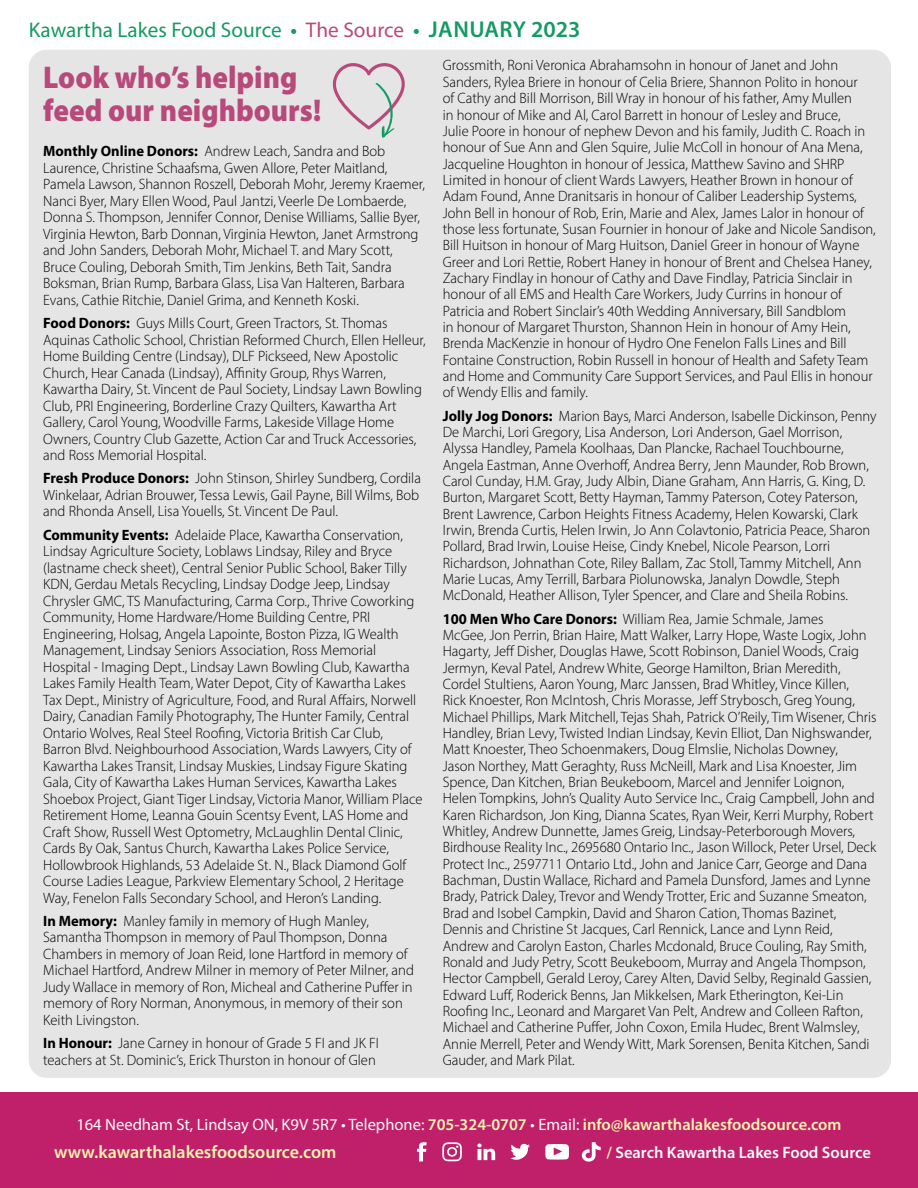
<style>
.page{position:relative;width:918px;height:1188px;background:#fff}
.page>*{position:absolute;margin:0;border:0;box-sizing:border-box;transform-origin:0 0}
.t1{font:900 31.5px/33px "Myriad Pro";color:#b8497b;scale:.92 1}
.t2{font:21.3px "Myriad Pro";color:#159a64}
.t3{font:600 18px "Myriad Pro";color:#faf5af}
.t4{font:16.5px "Myriad Pro";color:#fafbfb}
.t5{font:600 16.5px "Myriad Pro";color:#fafbfb}
.t6{font:300 15px/16.4px "Myriad Pro";color:#000}
.s1{font-weight:600}
.s2{color:#b8497b}
.s3{font-weight:600;font-size:23.1px}
.s4{font-weight:700}
.s5{font-weight:600;color:#faf5af}
.s6{color:#faf5af}
</style>
<div class="page">
<div style="left:0;top:1093px;width:918px;height:95px;background:#c01f69"></div>
<svg style="left:511px;top:1143px;width:19px;height:17px"></svg>
<svg style="left:477px;top:1144px;width:18px;height:16px"></svg>
<svg style="left:417px;top:1142px;width:10px;height:19px"></svg>
<svg style="left:545px;top:1144px;width:24px;height:16px"></svg>
<svg style="left:442px;top:1142px;width:20px;height:19px"></svg>
<svg style="left:582px;top:1142px;width:19px;height:20px"></svg>
<div style="left:29px;top:50px;width:862px;height:1028px;background:#e6e5e6;border-radius:18px"></div>
<svg style="left:333px;top:63px;width:72px;height:75px"></svg>
<h2 class="t2" style="left:29px;top:16px;width:553px">Kawartha Lakes Food Source <span class="s1">•</span> <span class="s2">The Source</span> <span class="s1">•</span> <span class="s3">JANUARY 2023</span></h2>
<h1 class="t1" style="left:43px;top:60px;width:304px">Look who’s helping feed our neighbours!</h1>
<p class="t6" style="left:43px;top:143px;width:383px"><span class="s4">Monthly Online Donors:</span> Andrew Leach, Sandra and Bob Laurence, Christine Schaafsma, Gwen Allore, Peter Maitland, Pamela Lawson, Shannon Roszell, Deborah Mohr, Jeremy Kraemer, Nanci Byer, Mary Ellen Wood, Paul Jantzi, Veerle De Lombaerde, Donna S. Thompson, Jennifer Connor, Denise Williams, Sallie Byer, Virginia Hewton, Barb Donnan, Virginia Hewton, Janet Armstrong and John Sanders, Deborah Mohr, Michael T. and Mary Scott, Bruce Couling, Deborah Smith, Tim Jenkins, Beth Tait, Sandra Boksman, Brian Rump, Barbara Glass, Lisa Van Halteren, Barbara Evans, Cathie Ritchie, Daniel Grima, and Kenneth Koski.</p>
<p class="t6" style="left:43px;top:315px;width:384px"><span class="s4">Food Donors:</span> Guys Mills Court, Green Tractors, St. Thomas Aquinas Catholic School, Christian Reformed Church, Ellen Helleur, Home Building Centre (Lindsay), DLF Pickseed, New Apostolic Church, Hear Canada (Lindsay), Affinity Group, Rhys Warren, Kawartha Dairy, St. Vincent de Paul Society, Lindsay Lawn Bowling Club, PRI Engineering, Borderline Crazy Quilters, Kawartha Art Gallery, Carol Young, Woodville Farms, Lakeside Village Home Owners, Country Club Gazette, Action Car and Truck Accessories, and Ross Memorial Hospital.</p>
<p class="t6" style="left:43px;top:470px;width:379px;text-align:justify"><span class="s4">Fresh Produce Donors:</span> John Stinson, Shirley Sundberg, Cordila Winkelaar, Adrian Brouwer, Tessa Lewis, Gail Payne, Bill Wilms, Bob and Rhonda Ansell, Lisa Youells, St. Vincent De Paul.</p>
<p class="t6" style="left:43px;top:526px;width:381px"><span class="s4">Community Events:</span> Adelaide Place, Kawartha Conservation, Lindsay Agriculture Society, Loblaws Lindsay, Riley and Bryce (lastname check sheet), Central Senior Public School, Baker Tilly KDN, Gerdau Metals Recycling, Lindsay Dodge Jeep, Lindsay Chrysler GMC, TS Manufacturing, Carma Corp., Thrive Coworking Community, Home Hardware/Home Building Centre, PRI Engineering, Holsag, Angela Lapointe, Boston Pizza, IG Wealth Management, Lindsay Seniors Association, Ross Memorial Hospital - Imaging Dept., Lindsay Lawn Bowling Club, Kawartha Lakes Family Health Team, Water Depot, City of Kawartha Lakes Tax Dept., Ministry of Agriculture, Food, and Rural Affairs, Norwell Dairy, Canadian Family Photography, The Hunter Family, Central Ontario Wolves, Real Steel Roofing, Victoria British Car Club, Barron Blvd. Neighbourhood Association, Wards Lawyers, City of Kawartha Lakes Transit, Lindsay Muskies, Lindsay Figure Skating Gala, City of Kawartha Lakes Human Services, Kawartha Lakes Shoebox Project, Giant Tiger Lindsay, Victoria Manor, William Place Retirement Home, Leanna Gouin Scentsy Event, LAS Home and Craft Show, Russell West Optometry, McLaughlin Dental Clinic, Cards By Oak, Santus Church, Kawartha Lakes Police Service, Hollowbrook Highlands, 53 Adelaide St. N., Black Diamond Golf Course Ladies League, Parkview Elementary School, 2 Heritage Way, Fenelon Falls Secondary School, and Heron’s Landing.</p>
<p class="t6" style="left:43px;top:912px;width:372px"><span class="s4">In Memory:</span> Manley family in memory of Hugh Manley, Samantha Thompson in memory of Paul Thompson, Donna Chambers in memory of Joan Reid, Ione Hartford in memory of Michael Hartford, Andrew Milner in memory of Peter Milner, and Judy Wallace in memory of Ron, Micheal and Catherine Puffer in memory of Rory Norman, Anonymous, in memory of their son Keith Livingston.</p>
<p class="t6" style="left:43px;top:1035px;width:337px"><span class="s4">In Honour:</span> Jane Carney in honour of Grade 5 FI and JK FI teachers at St. Dominic’s, Erick Thurston in honour of Glen</p>
<p class="t6" style="left:443px;top:57px;width:435px">Grossmith, Roni Veronica Abrahamsohn in honour of Janet and John Sanders, Rylea Briere in honour of Celia Briere, Shannon Polito in honour<br>of Cathy and Bill Morrison, Bill Wray in honour of his father, Amy Mullen<br>in honour of Mike and Al, Carol Barrett in honour of Lesley and Bruce,<br>Julie Poore in honour of nephew Devon and his family, Judith C. Roach in honour of Sue Ann and Glen Squire, Julie McColl in honour of Ana Mena, Jacqueline Houghton in honour of Jessica, Matthew Savino and SHRP Limited in honour of client Wards Lawyers, Heather Brown in honour of Adam Found, Anne Dranitsaris in honour of Caliber Leadership Systems, John Bell in honour of Rob, Erin, Marie and Alex, James Lalor in honour of those less fortunate, Susan Fournier in honour of Jake and Nicole Sandison, Bill Huitson in honour of Marg Huitson, Daniel Greer in honour of Wayne Greer and Lori Rettie, Robert Haney in honour of Brent and Chelsea Haney, Zachary Findlay in honour of Cathy and Dave Findlay, Patricia Sinclair in honour of all EMS and Health Care Workers, Judy Currins in honour of Patricia and Robert Sinclair’s 40th Wedding Anniversary, Bill Sandblom<br>in honour of Margaret Thurston, Shannon Hein in honour of Amy Hein, Brenda MacKenzie in honour of Hydro One Fenelon Falls Lines and Bill Fontaine Construction, Robin Russell in honour of Health and Safety Team and Home and Community Care Support Services, and Paul Ellis in honour of Wendy Ellis and family.</p>
<p class="t6" style="left:443px;top:407px;width:435px"><span class="s4">Jolly Jog Donors:</span> Marion Bays, Marci Anderson, Isabelle Dickinson, Penny De Marchi, Lori Gregory, Lisa Anderson, Lori Anderson, Gael Morrison, Alyssa Handley, Pamela Koolhaas, Dan Plancke, Rachael Touchbourne, Angela Eastman, Anne Overhoff, Andrea Berry, Jenn Maunder, Rob Brown, Carol Cunday, H.M. Gray, Judy Albin, Diane Graham, Ann Harris, G. King, D.<br>Burton, Margaret Scott, Betty Hayman, Tammy Paterson, Cotey Paterson, Brent Lawrence, Carbon Heights Fitness Academy, Helen Kowarski, Clark Irwin, Brenda Curtis, Helen Irwin, Jo Ann Colavtonio, Patricia Peace, Sharon Pollard, Brad Irwin, Louise Heise, Cindy Knebel, Nicole Pearson, Lorri Richardson, Johnathan Cote, Riley Ballam, Zac Stoll, Tammy Mitchell, Ann Marie Lucas, Amy Terrill, Barbara Piolunowska, Janalyn Dowdle, Steph McDonald, Heather Allison, Tyler Spencer, and Clare and Sheila Robins.</p>
<p class="t6" style="left:443px;top:610px;width:435px"><span class="s4">100 Men Who Care Donors:</span> William Rea, Jamie Schmale, James<br>McGee, Jon Perrin, Brian Haire, Matt Walker, Larry Hope, Waste Logix, John Hagarty, Jeff Disher, Douglas Hawe, Scott Robinson, Daniel Woods, Craig Jermyn, Keval Patel, Andrew White, George Hamilton, Brian Meredith, Cordel Stultiens, Aaron Young, Marc Janssen, Brad Whitley, Vince Killen,<br>Rick Knoester, Ron McIntosh, Chris Morasse, Jeff Strybosch, Greg Young, Michael Phillips, Mark Mitchell, Tejas Shah, Patrick O’Reily, Tim Wisener, Chris Handley, Brian Levy, Twisted Indian Lindsay, Kevin Elliot, Dan Nighswander, Matt Knoester, Theo Schoenmakers, Doug Elmslie, Nicholas Downey,<br>Jason Northey, Matt Geraghty, Russ McNeill, Mark and Lisa Knoester, Jim Spence, Dan Kitchen, Brian Beukeboom, Marcel and Jennifer Loignon, Helen Tompkins, John’s Quality Auto Service Inc., Craig Campbell, John and Karen Richardson, Jon King, Dianna Scates, Ryan Weir, Kerri Murphy, Robert Whitley, Andrew Dunnette, James Greig, Lindsay-Peterborough Movers, Birdhouse Reality Inc., 2695680 Ontario Inc., Jason Willock, Peter Ursel, Deck Protect Inc., 2597711 Ontario Ltd., John and Janice Carr, George and Dana Bachman, Dustin Wallace, Richard and Pamela Dunsford, James and Lynne Brady, Patrick Daley, Trevor and Wendy Trotter, Eric and Suzanne Smeaton, Brad and Isobel Campkin, David and Sharon Cation, Thomas Bazinet, Dennis and Christine St Jacques, Carl Rennick, Lance and Lynn Reid, Andrew and Carolyn Easton, Charles Mcdonald, Bruce Couling, Ray Smith, Ronald and Judy Petry, Scott Beukeboom, Murray and Angela Thompson, Hector Campbell, Gerald Leroy, Carey Alten, David Selby, Reginald Gassien, Edward Luff, Roderick Benns, Jan Mikkelsen, Mark Etherington, Kei-Lin Roofing Inc., Leonard and Margaret Van Pelt, Andrew and Colleen Rafton, Michael and Catherine Puffer, John Coxon, Emila Hudec, Brent Walmsley, Annie Merrell, Peter and Wendy Witt, Mark Sorensen, Benita Kitchen, Sandi Gauder, and Mark Pilat.</p>
<p class="t4" style="left:76px;top:1114px;width:767px">164 Needham St, Lindsay ON, K9V 5R7 • Telephone: <span class="s5">705-324-0707</span> • Email: <span class="s5">info@kawarthalakesfoodsource.com</span></p>
<p class="t3" style="left:54px;top:1140px;width:284px">www.kawarthalakesfoodsource.com</p>
<p class="t5" style="left:606px;top:1142px;width:266px"><span class="s6">/</span> Search Kawartha Lakes Food Source</p>
</div>
